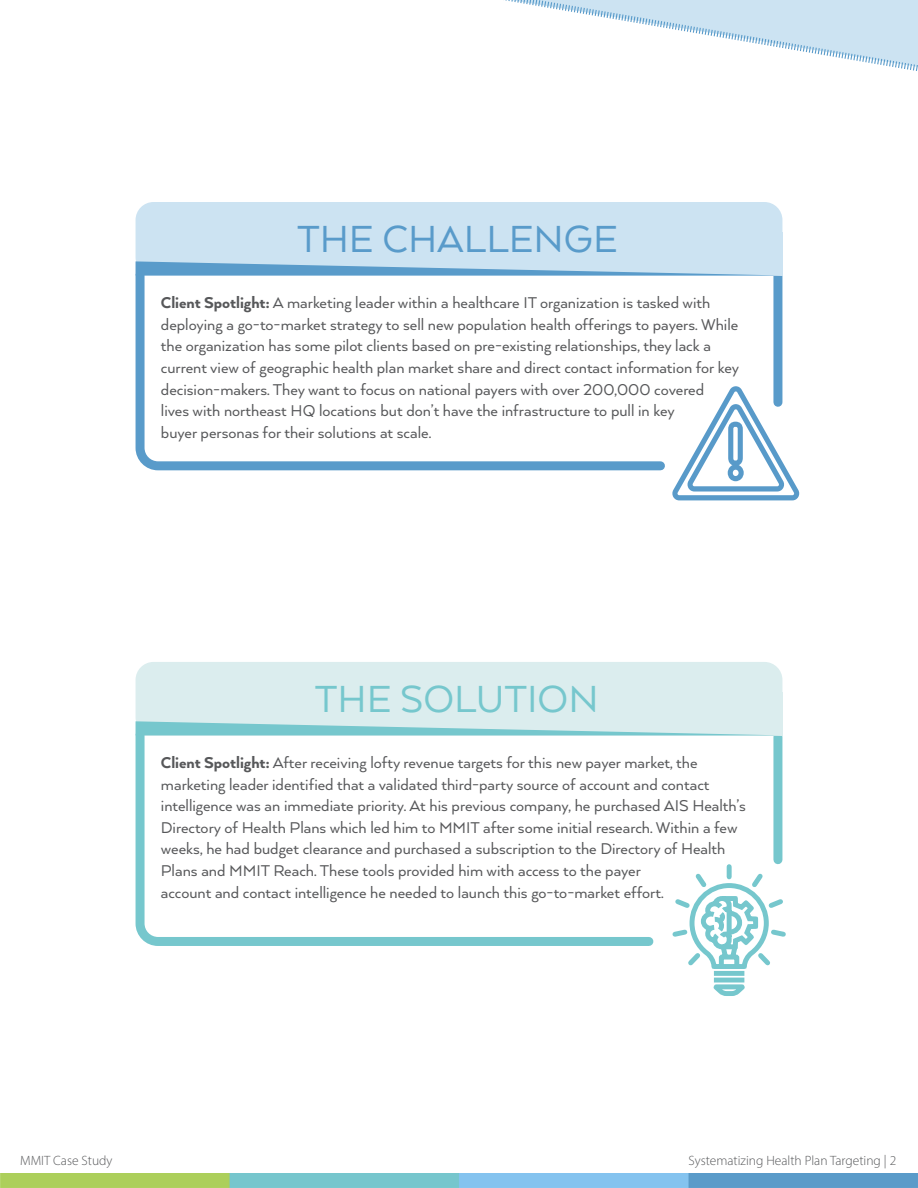
<style>
.page{position:relative;width:918px;height:1188px;background:#fff}
.page>*{position:absolute;margin:0;border:0;box-sizing:border-box;transform-origin:0 0}
.t1{font:43.5px "Arquitecta";color:#599bca}
.t2{font:43.5px "Arquitecta";color:#76c7cd}
.t3{font:18px/21.6px "Arquitecta";color:#57585a}
.t4{font:300 13.5px "Myriad Pro";color:#57585a}
.s1{font-weight:800}
</style>
<div class="page">
<svg style="left:672px;top:864px;width:114px;height:132px"></svg>
<div style="left:773px;top:737px;width:9px;height:123px;background:#76c7cd"></div>
<div style="left:136px;top:662px;width:646px;height:73px;background:#dbedee;border-radius:18px"></div>
<div style="left:773px;top:260px;width:9px;height:142px;background:#599bca"></div>
<div style="left:136px;top:202px;width:646px;height:73px;background:#cce3f2;border-radius:18px"></div>
<svg style="left:135px;top:266px;width:534px;height:205px"></svg>
<img style="left:0;top:1174px;width:918px;height:14px">
<svg style="left:136px;top:261px;width:646px;height:14px"></svg>
<svg style="left:135px;top:726px;width:523px;height:220px"></svg>
<svg style="left:136px;top:721px;width:646px;height:14px"></svg>
<svg style="left:672px;top:386px;width:127px;height:114px"></svg>
<svg style="left:505px;top:0;width:413px;height:71px"></svg>
<p class="t1" style="left:297px;top:212px;width:322px">THE CHALLENGE</p>
<p class="t3" style="left:161px;top:291px;width:580px"><span class="s1">Client Spotlight:</span> A marketing leader within a healthcare IT organization is tasked with deploying a go-to-market strategy to sell new population health offerings to payers. While the organization has some pilot clients based on pre-existing relationships, they lack a current view of geographic health plan market share and direct contact information for key decision-makers. They want to focus on national payers with over 200,000 covered</p>
<p class="t3" style="left:161px;top:399px;width:515px">lives with northeast HQ locations but don’t have the infrastructure to pull in key</p>
<p class="t3" style="left:161px;top:421px;width:272px">buyer personas for their solutions at scale.</p>
<p class="t2" style="left:315px;top:671px;width:285px">THE SOLUTION</p>
<p class="t3" style="left:161px;top:751px;width:587px"><span class="s1">Client Spotlight:</span> After receiving lofty revenue targets for this new payer market, the marketing leader identified that a validated third-party source of account and contact intelligence was an immediate priority. At his previous company, he purchased AIS Health’s Directory of Health Plans which led him to MMIT after some initial research. Within a few weeks, he had budget clearance and purchased a subscription to the Directory of Health Plans and MMIT Reach. These tools provided him with access to the payer</p>
<p class="t3" style="left:161px;top:881px;width:504px">account and contact intelligence he needed to launch this go-to-market effort.</p>
<p class="t4" style="left:20px;top:1153px;width:94px">MMIT Case Study</p>
<p class="t4" style="left:689px;top:1153px;width:209px">Systematizing Health Plan Targeting | 2</p>
</div>
